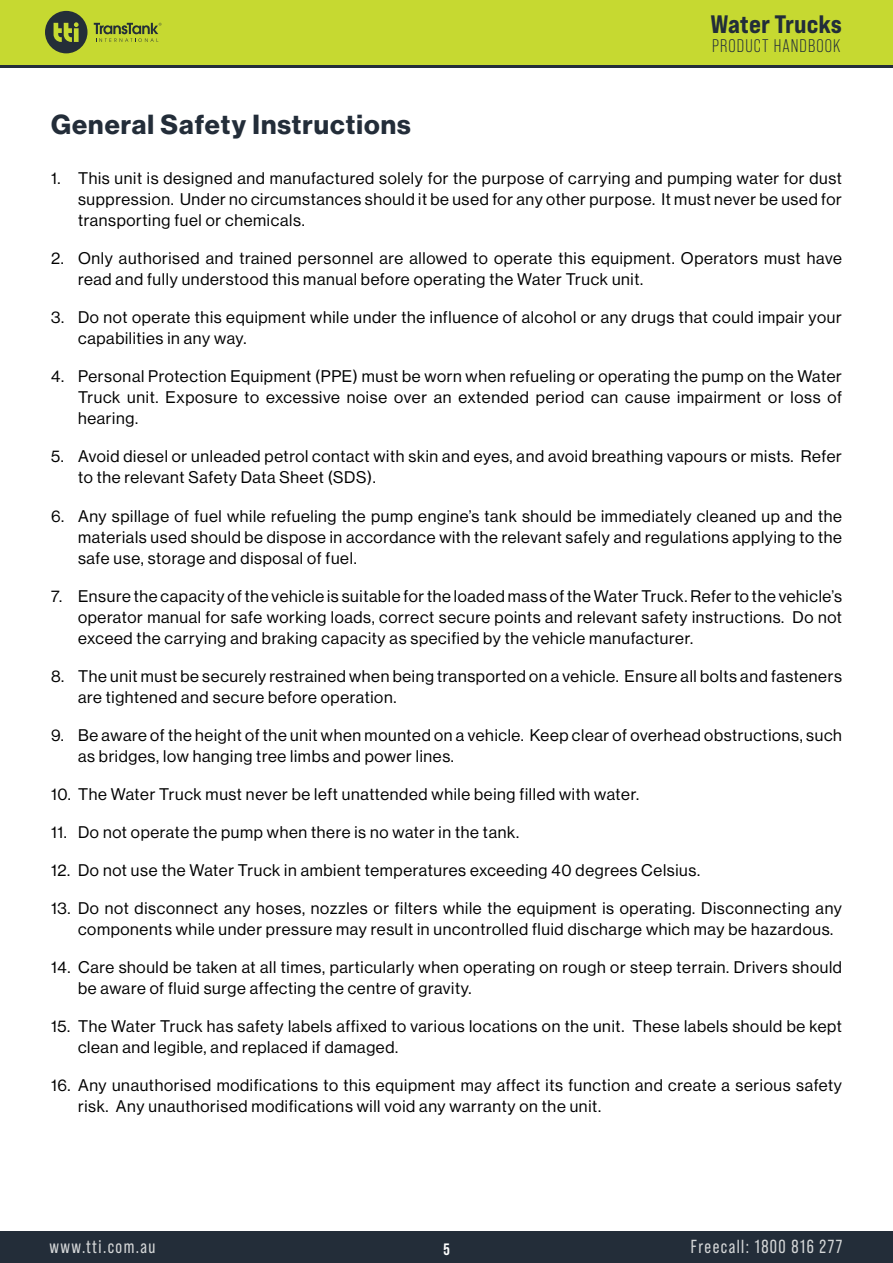
<style>
.page{position:relative;width:893px;height:1263px;background:#fff}
.page>*{position:absolute;margin:0;border:0;box-sizing:border-box;transform-origin:0 0}
.t1{font:27px "N Haas Grotesk DS Pro 75 Bd";letter-spacing:.04em;color:#232d39}
.t2{font:25.2px "Bebas Neue Pro Exp Eb";color:#222d3a}
.t3{font:18.9px "Bebas Neue Pro";letter-spacing:.08em;color:#d4d6d7;scale:.95 1}
.t4{font:18.3px "Bebas Neue Pro";letter-spacing:.06em;color:#222d3a}
.t5{font:16.5px/21px "N Haas Grotesk DS Pro 55 Rg";letter-spacing:.04em;color:#000}
.t6{font:700 16.5px "Bebas Neue Pro";color:#fff}
</style>
<div class="page">
<div style="left:0;top:1231px;width:893px;height:32px;background:#232d39"></div>
<svg style="left:0;top:64px;width:893px;height:4px;background:#4b5837"></svg>
<div style="left:0;top:0;width:893px;height:64px;background:#c6d931"></div>
<svg style="left:94px;top:23px;width:68px;height:19px"></svg>
<svg style="left:45px;top:11px;width:42px;height:42px"></svg>
<h2 class="t2" style="left:711px;top:9px;width:133px">Water Trucks</h2>
<p class="t4" style="left:712px;top:35px;width:130px">PRODUCT HANDBOOK</p>
<h1 class="t1" style="left:51px;top:108px;width:361px">General Safety Instructions</h1>
<p class="t5" style="left:78px;top:168px;width:765px;text-align:justify;text-indent:-27px">1. This unit is designed and manufactured solely for the purpose of carrying and pumping water for dust suppression. Under no circumstances should it be used for any other purpose. It must never be used for transporting fuel or chemicals.</p>
<p class="t5" style="left:78px;top:248px;width:765px;text-indent:-27px">2. Only authorised and trained personnel are allowed to operate this equipment. Operators must have read and fully understood this manual before operating the Water Truck unit.</p>
<p class="t5" style="left:78px;top:307px;width:765px;text-indent:-27px">3. Do not operate this equipment while under the influence of alcohol or any drugs that could impair your capabilities in any way.</p>
<p class="t5" style="left:78px;top:366px;width:765px;text-align:justify;text-indent:-27px">4. Personal Protection Equipment (PPE) must be worn when refueling or operating the pump on the Water Truck unit. Exposure to excessive noise over an extended period can cause impairment or loss of hearing.</p>
<p class="t5" style="left:78px;top:446px;width:765px;text-indent:-27px">5. Avoid diesel or unleaded petrol contact with skin and eyes, and avoid breathing vapours or mists. Refer to the relevant Safety Data Sheet (SDS).</p>
<p class="t5" style="left:78px;top:505px;width:765px;text-align:justify;text-indent:-27px">6. Any spillage of fuel while refueling the pump engine’s tank should be immediately cleaned up and the materials used should be dispose in accordance with the relevant safely and regulations applying to the safe use, storage and disposal of fuel.</p>
<p class="t5" style="left:78px;top:585px;width:765px;text-align:justify;text-indent:-27px">7. Ensure the capacity of the vehicle is suitable for the loaded mass of the Water Truck. Refer to the vehicle’s operator manual for safe working loads, correct secure points and relevant safety instructions. Do not exceed the carrying and braking capacity as specified by the vehicle manufacturer.</p>
<p class="t5" style="left:78px;top:665px;width:765px;text-indent:-27px">8. The unit must be securely restrained when being transported on a vehicle. Ensure all bolts and fasteners are tightened and secure before operation.</p>
<p class="t5" style="left:78px;top:724px;width:765px;text-indent:-27px">9. Be aware of the height of the unit when mounted on a vehicle. Keep clear of overhead obstructions, such as bridges, low hanging tree limbs and power lines.</p>
<p class="t5" style="left:51px;top:783px;width:589px">10. The Water Truck must never be left unattended while being filled with water.</p>
<p class="t5" style="left:51px;top:821px;width:469px">11. Do not operate the pump when there is no water in the tank.</p>
<p class="t5" style="left:51px;top:859px;width:651px">12. Do not use the Water Truck in ambient temperatures exceeding 40 degrees Celsius.</p>
<p class="t5" style="left:78px;top:897px;width:765px;text-indent:-27px">13. Do not disconnect any hoses, nozzles or filters while the equipment is operating. Disconnecting any components while under pressure may result in uncontrolled fluid discharge which may be hazardous.</p>
<p class="t5" style="left:78px;top:956px;width:765px;text-indent:-27px">14. Care should be taken at all times, particularly when operating on rough or steep terrain. Drivers should be aware of fluid surge affecting the centre of gravity.</p>
<p class="t5" style="left:78px;top:1015px;width:765px;text-indent:-27px">15. The Water Truck has safety labels affixed to various locations on the unit. These labels should be kept clean and legible, and replaced if damaged.</p>
<p class="t5" style="left:78px;top:1074px;width:765px;text-indent:-27px">16. Any unauthorised modifications to this equipment may affect its function and create a serious safety risk. Any unauthorised modifications will void any warranty on the unit.</p>
<p class="t3" style="left:50px;top:1236px;width:113px">www.tti.com.au</p>
<p class="t6" style="left:443px;top:1239px;width:8px">5</p>
<p class="t3" style="left:691px;top:1236px;width:161px">Freecall: 1800 816 277</p>
</div>
